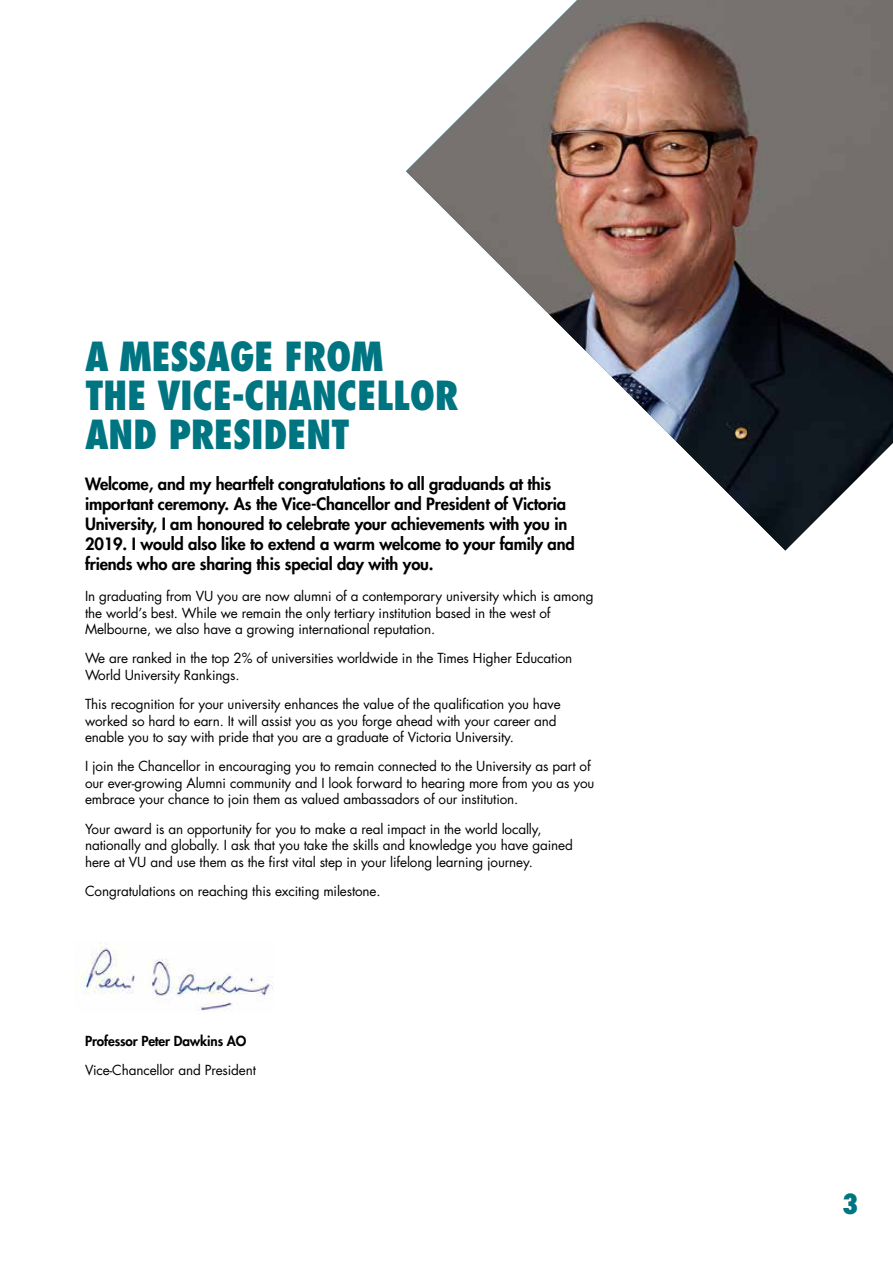
<style>
.page{position:relative;width:893px;height:1263px;background:#fff}
.page>*{position:absolute;margin:0;border:0;box-sizing:border-box;transform-origin:0 0}
.t1{font:800 condensed 39px/39px "Futura LT";letter-spacing:-.01em;color:#007582}
.t2{font:800 condensed 27px "Futura LT";color:#007582}
.t3{font:800 16.5px/19.8px "Futura LT";letter-spacing:-.01em;color:#000}
.t4{font:13.5px/16.5px "Futura LT";letter-spacing:-.01em;color:#000}
.t5{font:800 13.5px "Futura LT";letter-spacing:-.01em;color:#000}
</style>
<div class="page">
<img style="left:406px;top:0;width:487px;height:550px">
<img style="left:81px;top:942px;width:192px;height:70px">
<h1 class="t1" style="left:85px;top:337px;width:375px">A MESSAGE FROM<br>THE VICE-CHANCELLOR<br>AND PRESIDENT</h1>
<p class="t3" style="left:85px;top:474px;width:491px">Welcome, and my heartfelt congratulations to all graduands at this important ceremony. As the Vice-Chancellor and President of Victoria University, I am honoured to celebrate your achievements with you in 2019. I would also like to extend a warm welcome to your family and friends who are sharing this special day with you.</p>
<p class="t4" style="left:85px;top:588px;width:510px">In graduating from VU you are now alumni of a contemporary university which is among the world’s best. While we remain the only tertiary institution based in the west of<br>Melbourne, we also have a growing international reputation.</p>
<p class="t4" style="left:85px;top:650px;width:489px">We are ranked in the top 2% of universities worldwide in the Times Higher Education<br>World University Rankings.</p>
<p class="t4" style="left:85px;top:696px;width:477px">This recognition for your university enhances the value of the qualification you have worked so hard to earn. It will assist you as you forge ahead with your career and enable you to say with pride that you are a graduate of Victoria University.</p>
<p class="t4" style="left:85px;top:758px;width:511px">I join the Chancellor in encouraging you to remain connected to the University as part of our ever-growing Alumni community and I look forward to hearing more from you as you embrace your chance to join them as valued ambassadors of our institution.</p>
<p class="t4" style="left:85px;top:820px;width:489px">Your award is an opportunity for you to make a real impact in the world locally, nationally and globally. I ask that you take the skills and knowledge you have gained here at VU and use them as the first vital step in your lifelong learning journey.</p>
<p class="t4" style="left:85px;top:883px;width:297px">Congratulations on reaching this exciting milestone.</p>
<p class="t5" style="left:85px;top:1032px;width:163px">Professor Peter Dawkins AO</p>
<p class="t4" style="left:85px;top:1062px;width:172px">Vice-Chancellor and President</p>
<h2 class="t2" style="left:842px;top:1187px;width:18px">3</h2>
</div>
